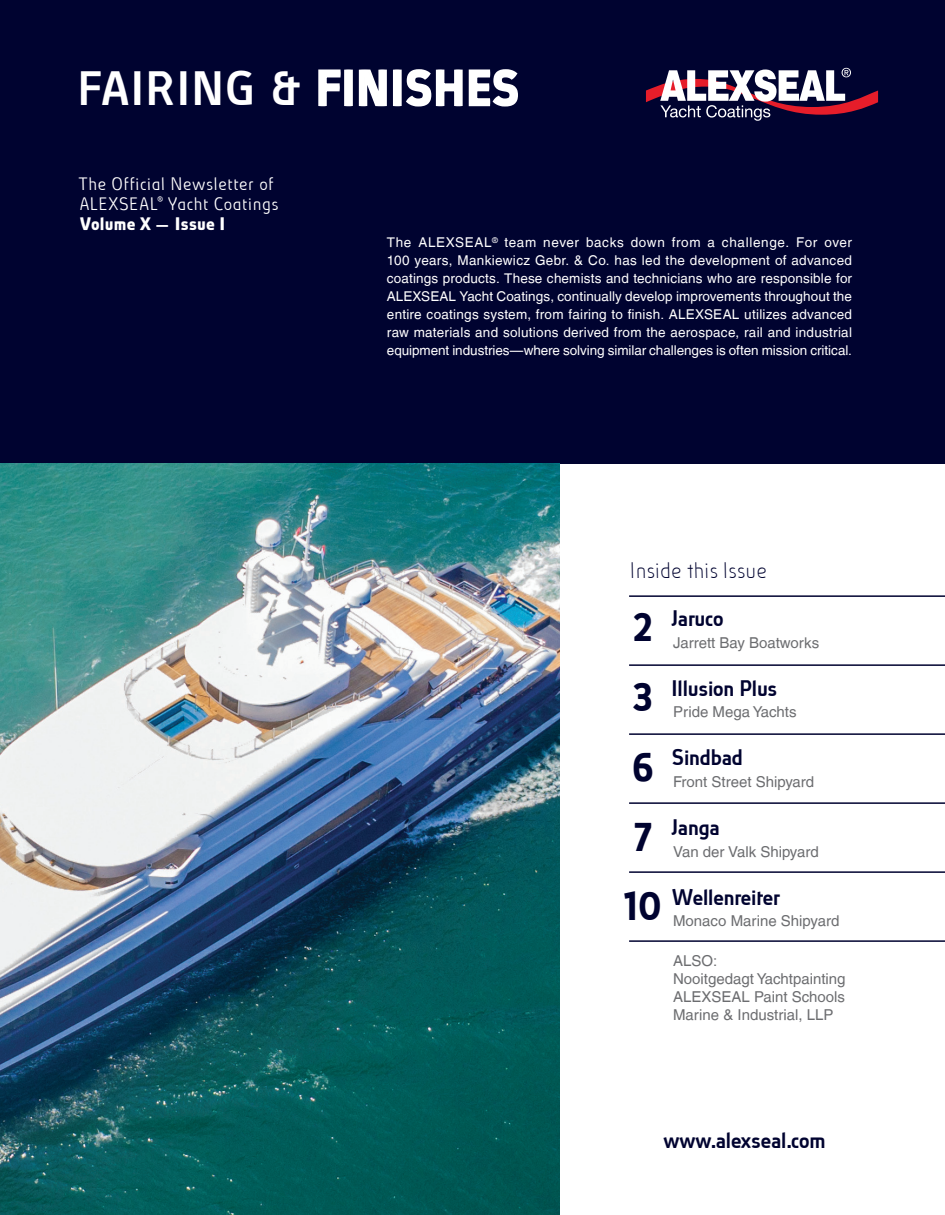
<style>
.page{position:relative;width:945px;height:1215px;background:#fff}
.page>*{position:absolute;margin:0;border:0;box-sizing:border-box;transform-origin:0 0}
.t1{font:500 45px "Absolut Pro";letter-spacing:.05em;color:#fff}
.t2{font:500 45px/69.8px "Absolut Pro";color:#000330}
.t3{font:500 21px "Absolut Pro";letter-spacing:-.005em;color:#000330}
.t4{font:italic 100 21px "Absolut Pro";color:#000330}
.t5{font:italic 300 16.8px/20.1px "Absolut Pro";color:#fff}
.t6{font:16.8px "Absolut Pro Boldreduced";letter-spacing:.045em;color:#fff}
.t7{font:15px/18px "Helvetica LT";color:#6c6d70}
.t8{font:13.5px/18px "Helvetica LT";letter-spacing:-.005em;color:#fff;text-align:justify}
.s1{font-family:"Absolut Pro";font-weight:500}
</style>
<div class="page">
<div style="left:0;top:0;width:945px;height:464px;background:#000330"></div>
<img style="left:0;top:464px;width:560px;height:751px">
<svg style="left:318px;top:69px;width:200px;height:38px"></svg>
<svg style="left:646px;top:68px;width:232px;height:53px"></svg>
<hr style="left:629px;top:595px;width:316px;height:2px;background:#000330">
<hr style="left:629px;top:664px;width:316px;height:2px;background:#000330">
<hr style="left:629px;top:802px;width:316px;height:2px;background:#000330">
<hr style="left:629px;top:733px;width:316px;height:2px;background:#000330">
<hr style="left:629px;top:871px;width:316px;height:2px;background:#000330">
<hr style="left:629px;top:940px;width:316px;height:2px;background:#000330">
<h1 class="t1" style="left:81px;top:58px;width:442px">FAIRING &amp; FINISHES</h1>
<p class="t5" style="left:81px;top:174px;width:205px">The Official Newsletter of<br>A LEXSEA L<sup>®</sup> Yacht Coatings</p>
<p class="t6" style="left:81px;top:217px;width:146px">Volume X <span class="s1">—</span> Issue I</p>
<p class="t8" style="left:387px;top:234px;width:467px">The ALEXSEAL<sup>®</sup> team never backs down from a challenge. For over 100 years, Mankiewicz Gebr. &amp; Co. has led the development of advanced coatings products. These chemists and technicians who are responsible for ALEXSEAL Yacht Coatings, continually develop improvements throughout the entire coatings system, from fairing to finish. ALEXSEAL utilizes advanced raw materials and solutions derived from the aerospace, rail and industrial equipment industries—where solving similar challenges is often mission critical.</p>
<h2 class="t4" style="left:633px;top:557px;width:144px">Inside thisIssue</h2>
<h2 class="t3" style="left:673px;top:604px;width:53px">Jaruco</h2>
<p class="t7" style="left:673px;top:633px;width:148px">Jarrett Bay Boatworks</p>
<h2 class="t3" style="left:673px;top:674px;width:107px">Illusion Plus</h2>
<p class="t7" style="left:673px;top:703px;width:125px">Pride Mega Yachts</p>
<h2 class="t3" style="left:673px;top:744px;width:73px">Sindbad</h2>
<p class="t7" style="left:673px;top:773px;width:143px">Front Street Shipyard</p>
<h2 class="t3" style="left:673px;top:813px;width:49px">Janga</h2>
<p class="t7" style="left:673px;top:842px;width:147px">Van der Valk Shipyard</p>
<h2 class="t3" style="left:673px;top:883px;width:110px">Wellenreiter</h2>
<p class="t7" style="left:673px;top:912px;width:168px">Monaco Marine Shipyard</p>
<p class="t7" style="left:673px;top:951px;width:174px">ALSO:<br>Nooitgedagt Yachtpainting<br>ALEXSEAL Paint Schools<br>Marine &amp; Industrial, LLP</p>
<h1 class="t2" style="left:626px;top:589px;width:41px">2<br>3<br>6<br>7<br>10</h1>
<h2 class="t3" style="left:665px;top:1126px;width:164px">www.alexseal.com</h2>
</div>
